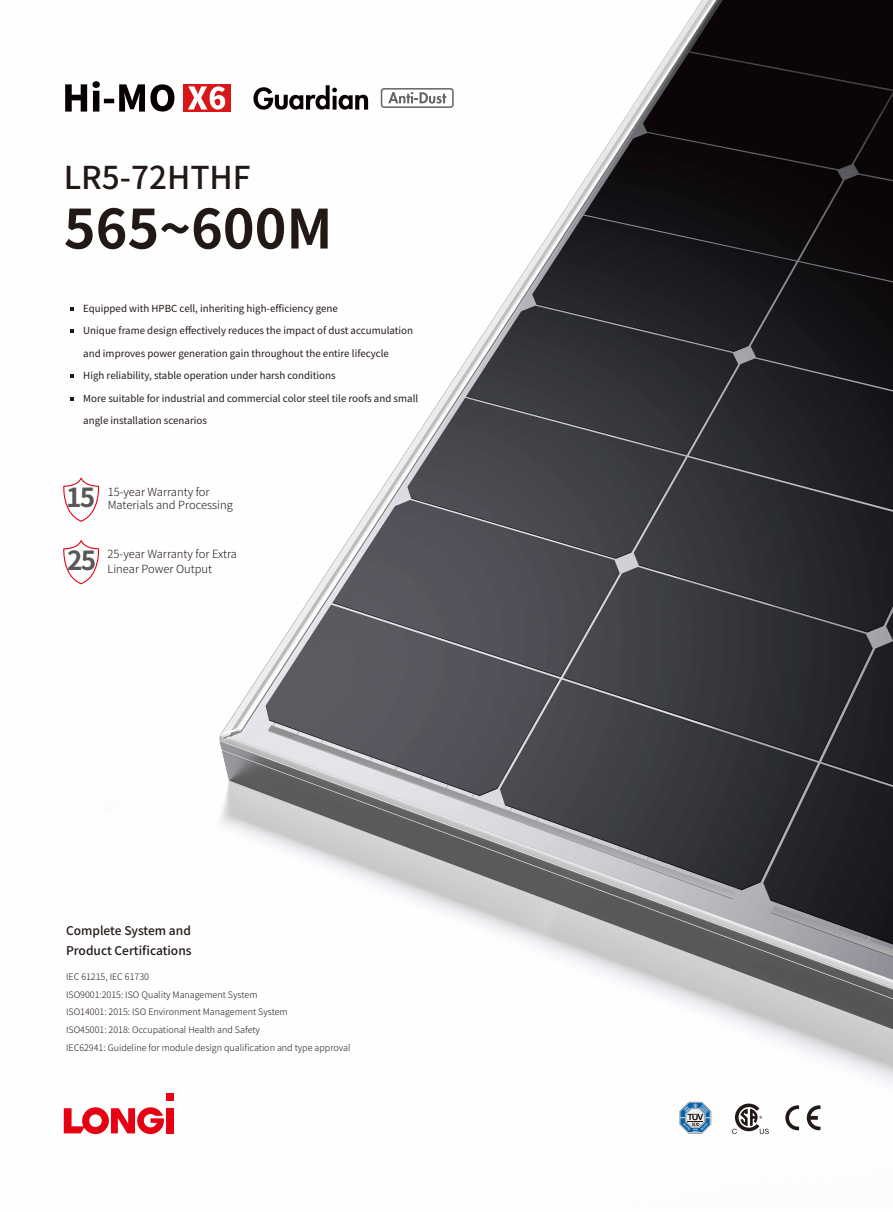
<style>
.page{position:relative;width:893px;height:1212px;background:#fff}
.page>*{position:absolute;margin:0;border:0;box-sizing:border-box;transform-origin:0 0}
.t1{font:700 54px "Source Han Sans CN";color:#221815}
.t2{font:500 31.5px "Source Han Sans CN";color:#221815}
.t3{font:700 26.25px "Source Han Sans CN";color:#595757}
.t4{font:500 12px/20px "Source Han Sans CN";color:#221815}
.t5{font:300 11.25px/13.5px "Source Han Sans CN";color:#221815}
.t6{font:9.75px "Source Han Sans CN";color:#221815}
.t7{font:300 9px/17.9px "Source Han Sans CN";color:#221815}
</style>
<div class="page">
<img style="left:63px;top:0;width:830px;height:1135px">
<svg style="left:679px;top:1101px;width:33px;height:33px"></svg>
<svg style="left:732px;top:1103px;width:37px;height:31px"></svg>
<svg style="left:785px;top:1105px;width:14px;height:25px"></svg>
<svg style="left:807px;top:1105px;width:13px;height:25px"></svg>
<svg style="left:64px;top:1107px;width:100px;height:27px"></svg>
<div style="left:167px;top:1093px;width:7px;height:7px;background:#e60012"></div>
<div style="left:167px;top:1108px;width:7px;height:26px;background:#e60012"></div>
<svg style="left:70px;top:307px;width:4px;height:4px"></svg>
<svg style="left:70px;top:329px;width:4px;height:3px"></svg>
<svg style="left:70px;top:374px;width:4px;height:4px"></svg>
<svg style="left:70px;top:397px;width:4px;height:3px"></svg>
<svg style="left:63px;top:477px;width:37px;height:45px"></svg>
<svg style="left:63px;top:540px;width:37px;height:45px"></svg>
<div style="left:183px;top:84px;width:47px;height:28px;background:#d71718"></div>
<svg style="left:188px;top:86px;width:37px;height:24px"></svg>
<svg style="left:65px;top:81px;width:109px;height:31px"></svg>
<svg style="left:253px;top:85px;width:115px;height:25px"></svg>
<svg style="left:381px;top:88px;width:73px;height:20px"></svg>
<h2 class="t2" style="left:64px;top:161px;width:188px">LR5-72HTHF</h2>
<h1 class="t1" style="left:64px;top:201px;width:270px">565~600M</h1>
<p class="t6" style="left:83px;top:303px;width:256px">Equipped with HPBC cell, inheriting high-efficiency gene</p>
<p class="t6" style="left:83px;top:325px;width:331px">Unique frame design effectively reduces the impact of dust accumulation</p>
<p class="t6" style="left:83px;top:348px;width:307px">and improves power generation gain throughout the entire lifecycle</p>
<p class="t6" style="left:83px;top:370px;width:254px">High reliability, stable operation under harsh conditions</p>
<p class="t6" style="left:83px;top:393px;width:336px">More suitable for industrial and commercial color steel tile roofs and small</p>
<p class="t6" style="left:83px;top:415px;width:125px">angle installation scenarios</p>
<h3 class="t3" style="left:66px;top:484px;width:31px">15</h3>
<p class="t5" style="left:108px;top:485px;width:127px">15-year Warranty for<br>Materials and Processing</p>
<h3 class="t3" style="left:67px;top:546px;width:31px">25</h3>
<p class="t5" style="left:108px;top:546px;width:131px;line-height:15.3px">25-year Warranty for Extra<br>Linear Power Output</p>
<p class="t4" style="left:66px;top:920px;width:127px">Complete System and<br>Product Certifications</p>
<p class="t7" style="left:66px;top:967px;width:286px">IEC 61215, IEC 61730<br>ISO9001:2015: ISO Quality Management System<br>ISO14001: 2015: ISO Environment Management System<br>ISO45001: 2018: Occupational Health and Safety<br>IEC62941: Guideline for module design qualification and type approval</p>
</div>
